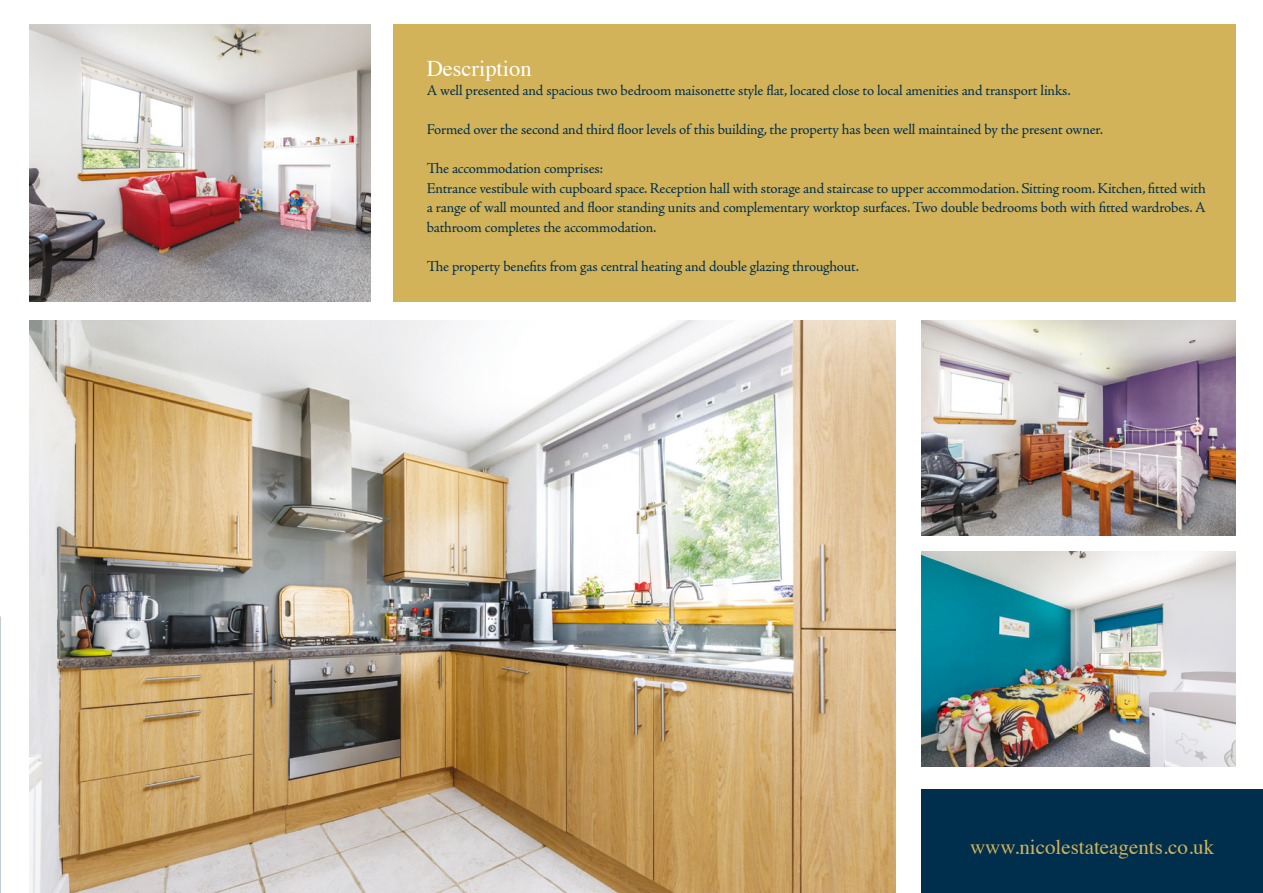
<style>
.page{position:relative;width:1263px;height:893px;background:#fff}
.page>*{position:absolute;margin:0;border:0;box-sizing:border-box;transform-origin:0 0}
.t1{font:22.5px "Times";color:#fff}
.t2{font:21px "Times";color:#d3b359}
.t3{font:15px/19.5px "Adobe Jenson Pro";letter-spacing:-.015em;color:#002f4e}
</style>
<div class="page">
<img style="left:29px;top:24px;width:342px;height:278px">
<img style="left:29px;top:321px;width:867px;height:572px">
<img style="left:921px;top:321px;width:314px;height:215px">
<img style="left:921px;top:551px;width:314px;height:216px">
<div style="left:393px;top:24px;width:842px;height:278px;background:#d3b359"></div>
<div style="left:921px;top:789px;width:342px;height:104px;background:#002f4e"></div>
<h1 class="t1" style="left:427px;top:47px;width:106px">Description</h1>
<p class="t3" style="left:427px;top:81px;width:645px">A well presented and spacious two bedroom maisonette style flat, located close to local amenities and transport links.</p>
<p class="t3" style="left:427px;top:120px;width:678px">Formed over the second and third floor levels of this building, the property has been well maintained by the present owner.</p>
<p class="t3" style="left:427px;top:159px;width:780px">The accommodation comprises:<br>Entrance vestibule with cupboard space. Reception hall with storage and staircase to upper accommodation. Sitting room. Kitchen, fitted with a range of wall mounted and floor standing units and complementary worktop surfaces. Two double bedrooms both with fitted wardrobes. A bathroom completes the accommodation.</p>
<p class="t3" style="left:427px;top:257px;width:434px">The property benefits from gas central heating and double glazing throughout.</p>
<h2 class="t2" style="left:970px;top:828px;width:246px">www.nicolestateagents.co.uk</h2>
</div>
